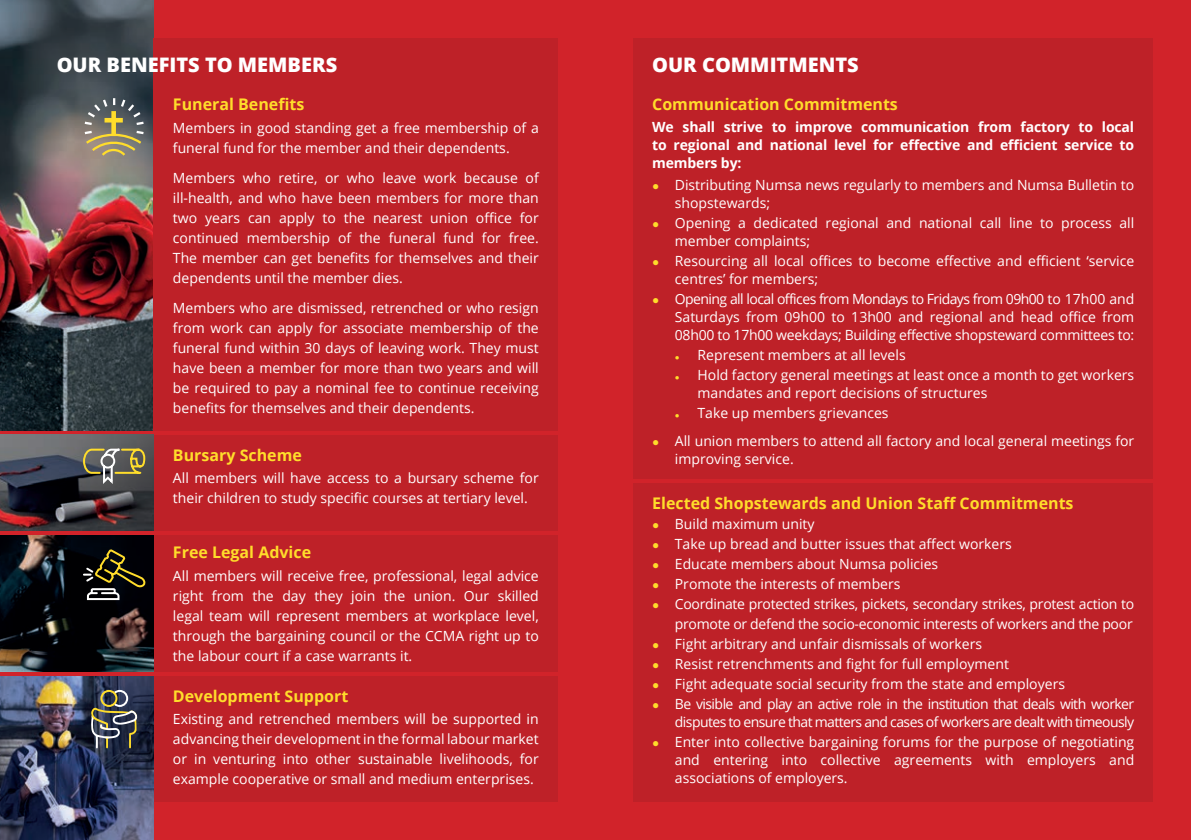
<style>
.page{position:relative;width:1191px;height:840px;background:#fff}
.page>*{position:absolute;margin:0;border:0;box-sizing:border-box;transform-origin:0 0}
.t1{font:800 20px "Open Sans";color:#fff}
.t2{font:700 16px "Open Sans";color:#ffdd2b}
.t3{font:14px/20px "Open Sans";color:#fff}
.t4{font:14px/18px "Open Sans";letter-spacing:-.04em;color:#fff;text-align:right}
.t5{font:14px/20px "Open Sans";letter-spacing:-.02em;color:#fff;text-align:right}
.t6{font:700 14px/18px "Open Sans";letter-spacing:-.01em;color:#fff;text-align:justify}
.s1{font-family:"Arial";font-size:12px;color:#ffdd2b}
.s2{font-family:"Arial";font-size:8px;color:#ffdd2b}
</style>
<div class="page">
<div style="left:0;top:0;width:1191px;height:839px;background:#d1232a"></div>
<img style="left:0;top:0;width:153px;height:431px">
<div style="left:153px;top:38px;width:404px;height:589px;background:#be2128"></div>
<div style="left:153px;top:570px;width:404px;height:231px;background:#be2128"></div>
<svg style="left:85px;top:98px;width:59px;height:57px;background:#838068"></svg>
<img style="left:0;top:535px;width:153px;height:304px">
<svg style="left:82px;top:547px;width:66px;height:53px;background:#2a281b"></svg>
<hr style="left:0;top:431px;width:595px;height:3px;background:#d1232a">
<img style="left:0;top:434px;width:153px;height:96px">
<svg style="left:82px;top:446px;width:64px;height:40px;background:#74715e"></svg>
<svg style="left:91px;top:688px;width:47px;height:60px;background:#53575d"></svg>
<div style="left:100px;top:689px;width:17px;height:17px;border:2px solid #ffdd2b;border-radius:50%"></div>
<hr style="left:0;top:672px;width:595px;height:3px;background:#d1232a">
<hr style="left:0;top:531px;width:595px;height:3px;background:#d1232a">
<div style="left:633px;top:38px;width:520px;height:763px;background:#be2128"></div>
<hr style="left:633px;top:479px;width:520px;height:3px;background:#d1232a">
<h1 class="t1" style="left:57px;top:50px;width:282px">OUR BENEFITS TO MEMBERS</h1>
<p class="t2" style="left:173px;top:93px;width:133px">Funeral Benefits</p>
<p class="t3" style="left:173px;top:117px;width:367px">Members in good standing get a free membership of a funeral fund for the member and their dependents.</p>
<p class="t3" style="left:173px;top:167px;width:367px;text-align:justify">Members who retire, or who leave work because of ill-health, and who have been members for more than two years can apply to the nearest union office for continued membership of the funeral fund for free.<br>The member can get benefits for themselves and their dependents until the member dies.</p>
<p class="t3" style="left:173px;top:297px;width:367px;text-align:justify">Members who are dismissed, retrenched or who resign from work can apply for associate membership of the funeral fund within 30 days of leaving work. They must have been a member for more than two years and will be required to pay a nominal fee to continue receiving benefits for themselves and their dependents.</p>
<p class="t2" style="left:173px;top:443px;width:130px">Bursary Scheme</p>
<p class="t3" style="left:173px;top:467px;width:367px">All members will have access to a bursary scheme for their children to study specific courses at tertiary level.</p>
<p class="t2" style="left:173px;top:541px;width:140px">Free Legal Advice</p>
<p class="t3" style="left:173px;top:565px;width:367px;text-align:justify">All members will receive free, professional, legal advice right from the day they join the union. Our skilled legal team will represent members at workplace level, through the bargaining council or the CCMA right up to the labour court if a case warrants it.</p>
<p class="t2" style="left:173px;top:684px;width:177px">Development Support</p>
<p class="t3" style="left:173px;top:707px;width:367px;text-align:justify">Existing and retrenched members will be supported in advancing their development in the formal labour market or in venturing into other sustainable livelihoods, for example cooperative or small and medium enterprises.</p>
<h1 class="t1" style="left:652px;top:50px;width:208px">OUR COMMITMENTS</h1>
<p class="t2" style="left:652px;top:93px;width:247px">Communication Commitments</p>
<p class="t6" style="left:652px;top:117px;width:483px">We shall strive to improve communication from factory to local to regional and national level for effective and efficient service to members by:</p>
<p class="t3" style="left:675px;top:175px;width:461px;line-height:18px;text-indent:-23px"><span class="s1">●</span> Distributing Numsa news regularly to members and Numsa Bulletin to shopstewards;</p>
<p class="t3" style="left:675px;top:213px;width:461px;line-height:18px;text-indent:-23px"><span class="s1">●</span> Opening a dedicated regional and national call line to process all member complaints;</p>
<p class="t3" style="left:675px;top:251px;width:461px;line-height:18px;text-indent:-23px"><span class="s1">●</span> Resourcing all local offices to become effective and efficient ‘service centres’ for members;</p>
<p class="t3" style="left:675px;top:289px;width:461px;line-height:18px;text-align:justify;text-indent:-23px"><span class="s1">●</span> Opening all local offices from Mondays to Fridays from 09h00 to 17h00 and Saturdays from 09h00 to 13h00 and regional and head office from 08h00 to 17h00 weekdays; Building effective shopsteward committees to:</p>
<p class="t3" style="left:675px;top:344px;width:232px"><span class="s2">●</span> Represent members at all levels</p>
<p class="t3" style="left:697px;top:365px;width:438px;line-height:18px;text-indent:-23px"><span class="s2">●</span> Hold factory general meetings at least once a month to get workers mandates and report decisions of structures</p>
<p class="t3" style="left:675px;top:402px;width:215px"><span class="s2">●</span> Take up members grievances</p>
<p class="t3" style="left:675px;top:431px;width:461px;line-height:18px;text-indent:-23px"><span class="s1">●</span> All union members to attend all factory and local general meetings for improving service.</p>
<p class="t2" style="left:652px;top:491px;width:423px">Elected Shopstewards and Union Staff Commitments</p>
<p class="t3" style="left:652px;top:513px;width:164px"><span class="s1">●</span> Build maximum unity</p>
<p class="t3" style="left:652px;top:533px;width:361px"><span class="s1">●</span> Take up bread and butter issues that affect workers</p>
<p class="t3" style="left:652px;top:553px;width:288px"><span class="s1">●</span> Educate members about Numsa policies</p>
<p class="t3" style="left:652px;top:573px;width:250px"><span class="s1">●</span> Promote the interests of members</p>
<p class="t5" style="left:652px;top:593px;width:483px"><span class="s1">●</span> Coordinate protected strikes, pickets, secondary strikes, protest action to promote or defend the socio-economic interests of workers and the poor</p>
<p class="t3" style="left:652px;top:633px;width:331px"><span class="s1">●</span> Fight arbitrary and unfair dismissals of workers</p>
<p class="t3" style="left:652px;top:653px;width:358px"><span class="s1">●</span> Resist retrenchments and fight for full employment</p>
<p class="t3" style="left:652px;top:673px;width:414px"><span class="s1">●</span> Fight adequate social security from the state and employers</p>
<p class="t4" style="left:652px;top:694px;width:483px"><span class="s1">●</span> Be visible and play an active role in the institution that deals with worker disputes to ensure that matters and cases of workers are dealt with timeously</p>
<p class="t3" style="left:675px;top:732px;width:461px;line-height:18px;text-align:justify;text-indent:-23px"><span class="s1">●</span> Enter into collective bargaining forums for the purpose of negotiating and entering into collective agreements with employers and associations of employers.</p>
</div>
